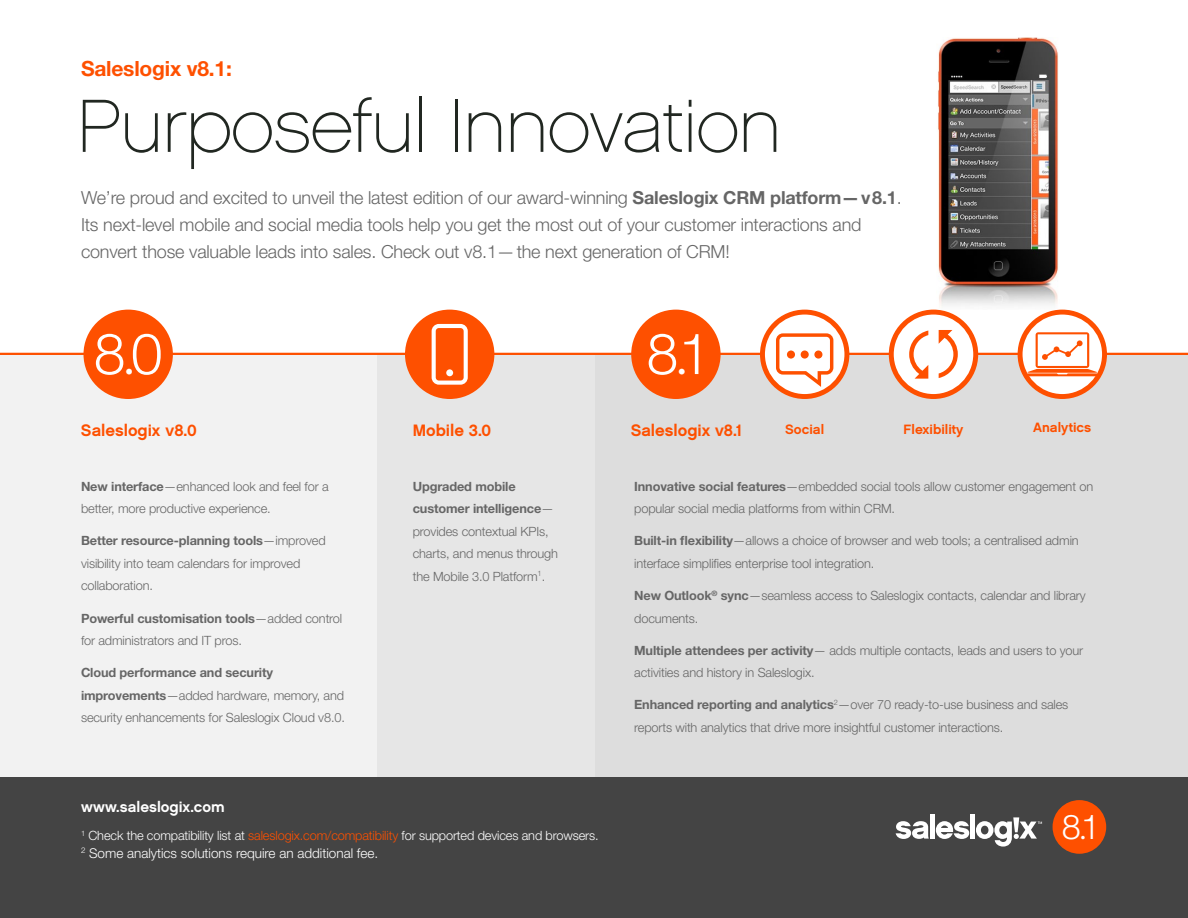
<style>
.page{position:relative;width:1188px;height:918px;background:#fff}
.page>*{position:absolute;margin:0;border:0;box-sizing:border-box;transform-origin:0 0}
.t1{font:75px "Chalet Paris Nineteen Sixty";letter-spacing:-.01em;color:#212721}
.t2{font:300 57px "Helvetica Neue LT Std";color:#fff}
.t3{font:300 34.2px "Helvetica Neue LT Std";color:#fff}
.body{font:700 21px "Helvetica Neue LT Std";letter-spacing:-.01em;color:#fe5000}
.Lead-in_Paragraph{font:300 18px/27px "Helvetica Neue LT Std";letter-spacing:-.01em;color:#666}
.Icon_Titles{font:16.5px "Chalet New York Nineteen Sixty";color:#fe5000}
.Subhead{font:15px "Chalet New York Nineteen Sixty";color:#fff}
.body-2{font:300 13.5px "Helvetica Neue LT Std";color:#fff}
.Icon_Titles-2{font:13.5px "Chalet New York Nineteen Sixty";color:#fe5000}
.body-3{font:300 12.75px/22.5px "Helvetica Neue LT Std";letter-spacing:-.01em;color:#666}
.body-4{font:300 12.75px "Helvetica Neue LT Std";letter-spacing:-.01em;color:#fff}
.s1{font-weight:700}
.s2{font-family:"Interstate";font-size:45px}
.s3{color:#fe5000}
.s4{font-family:"Interstate";font-size:27px}
</style>
<div class="page">
<div style="left:594px;top:355px;width:594px;height:563px;background:#ddd"></div>
<div style="left:0;top:355px;width:377px;height:563px;background:#f2f2f2"></div>
<div style="left:377px;top:355px;width:217px;height:563px;background:#e6e6e6"></div>
<hr style="left:0;top:353px;width:1188px;height:2px;background:#fe5000">
<img style="left:937px;top:37px;width:123px;height:273px">
<div style="left:0;top:778px;width:1188px;height:140px;background:#444"></div>
<div style="left:405px;top:310px;width:89px;height:89px;background:#fe5000;border-radius:50%"></div>
<svg style="left:432px;top:324px;width:36px;height:61px"></svg>
<svg style="left:760px;top:310px;width:89px;height:89px"></svg>
<div style="left:787px;top:351px;width:8px;height:8px;background:#fe5000;border-radius:50%"></div>
<div style="left:801px;top:351px;width:8px;height:8px;background:#fe5000;border-radius:50%"></div>
<div style="left:814px;top:351px;width:8px;height:8px;background:#fe5000;border-radius:50%"></div>
<svg style="left:889px;top:310px;width:89px;height:89px"></svg>
<svg style="left:1018px;top:310px;width:89px;height:89px"></svg>
<div style="left:631px;top:310px;width:90px;height:89px;background:#fe5000;border-radius:50%"></div>
<div style="left:84px;top:310px;width:89px;height:89px;background:#fe5000;border-radius:50%"></div>
<div style="left:1053px;top:800px;width:53px;height:54px;background:#fe5000;border-radius:50%"></div>
<div style="left:930px;top:814px;width:5px;height:25px;background:#fff"></div>
<div style="left:970px;top:814px;width:5px;height:25px;background:#fff"></div>
<svg style="left:936px;top:821px;width:33px;height:18px"></svg>
<svg style="left:896px;top:821px;width:33px;height:18px"></svg>
<svg style="left:976px;top:817px;width:66px;height:30px"></svg>
<p class="body" style="left:81px;top:55px;width:152px">Saleslogix v8.1:</p>
<p class="t1" style="left:76px;top:83px;width:706px">Purposeful Innovation</p>
<p class="Lead-in_Paragraph" style="left:81px;top:184px;width:822px">We’re proud and excited to unveil the latest edition of our award-winning <span class="s1">Saleslogix CRM platform—v8.1</span>.<br>Its next-level mobile and social media tools help you get the most out of your customer interactions and convert those valuable leads into sales. Check out v8.1—the next generation of CRM!</p>
<p class="t2" style="left:94px;top:319px;width:70px">8<span class="s2">.</span>0</p>
<p class="t2" style="left:647px;top:319px;width:65px">8<span class="s2">.</span>1</p>
<p class="Icon_Titles" style="left:81px;top:420px;width:117px">Saleslogix v8.0</p>
<p class="Icon_Titles" style="left:413px;top:420px;width:80px">Mobile 3.0</p>
<p class="Icon_Titles" style="left:631px;top:420px;width:114px">Saleslogix v8.1</p>
<p class="Icon_Titles-2" style="left:785px;top:421px;width:41px">Social</p>
<p class="Icon_Titles-2" style="left:904px;top:421px;width:61px">Flexibility</p>
<p class="Icon_Titles-2" style="left:1033px;top:419px;width:60px">Analytics</p>
<p class="body-3" style="left:81px;top:475px;width:249px"><span class="s1">New interface</span>—enhanced look and feel for a better, more productive experience.</p>
<p class="body-3" style="left:81px;top:529px;width:246px"><span class="s1">Better resource-planning tools</span>—improved visibility into team calendars for improved collaboration.</p>
<p class="body-3" style="left:81px;top:606px;width:263px"><span class="s1">Powerful customisation tools</span>—added control for administrators and IT pros.</p>
<p class="body-3" style="left:81px;top:661px;width:265px"><span class="s1">Cloud performance and security improvements</span>—added hardware, memory, and security enhancements for Saleslogix Cloud v8.0.</p>
<p class="body-3" style="left:413px;top:475px;width:147px"><span class="s1">Upgraded mobile customer intelligence</span>— provides contextual KPIs, charts, and menus through the Mobile 3.0 Platform<sup>1</sup>.</p>
<p class="body-3" style="left:634px;top:475px;width:461px"><span class="s1">Innovative social features</span>—embedded social tools allow customer engagement on popular social media platforms from within CRM.</p>
<p class="body-3" style="left:634px;top:529px;width:446px"><span class="s1">Built-in flexibility</span>—allows a choice of browser and web tools; a centralised admin interface simplifies enterprise tool integration.</p>
<p class="body-3" style="left:634px;top:584px;width:453px"><span class="s1">New Outlook</span><sup>®</sup> <span class="s1">sync</span>—seamless access to Saleslogix contacts, calendar and library documents.</p>
<p class="body-3" style="left:634px;top:639px;width:451px"><span class="s1">Multiple attendees per activity</span>— adds multiple contacts, leads and users to your activities and history in Saleslogix.</p>
<p class="body-3" style="left:634px;top:693px;width:436px"><span class="s1">Enhanced reporting and analytics</span><sup>2</sup>—over 70 ready-to-use business and sales reports with analytics that drive more insightful customer interactions.</p>
<p class="Subhead" style="left:81px;top:798px;width:145px">www.saleslogix.com</p>
<p class="body-4" style="left:81px;top:827px;width:519px"><sup>1</sup> Check the compatibility list at <span class="s3">saleslogix.com/compatibility</span> for supported devices and browsers.</p>
<p class="body-2" style="left:81px;top:845px;width:299px"><sup>2</sup> Some analytics solutions require an additional fee.</p>
<p class="t3" style="left:1062px;top:806px;width:40px">8<span class="s4">.</span>1</p>
</div>
